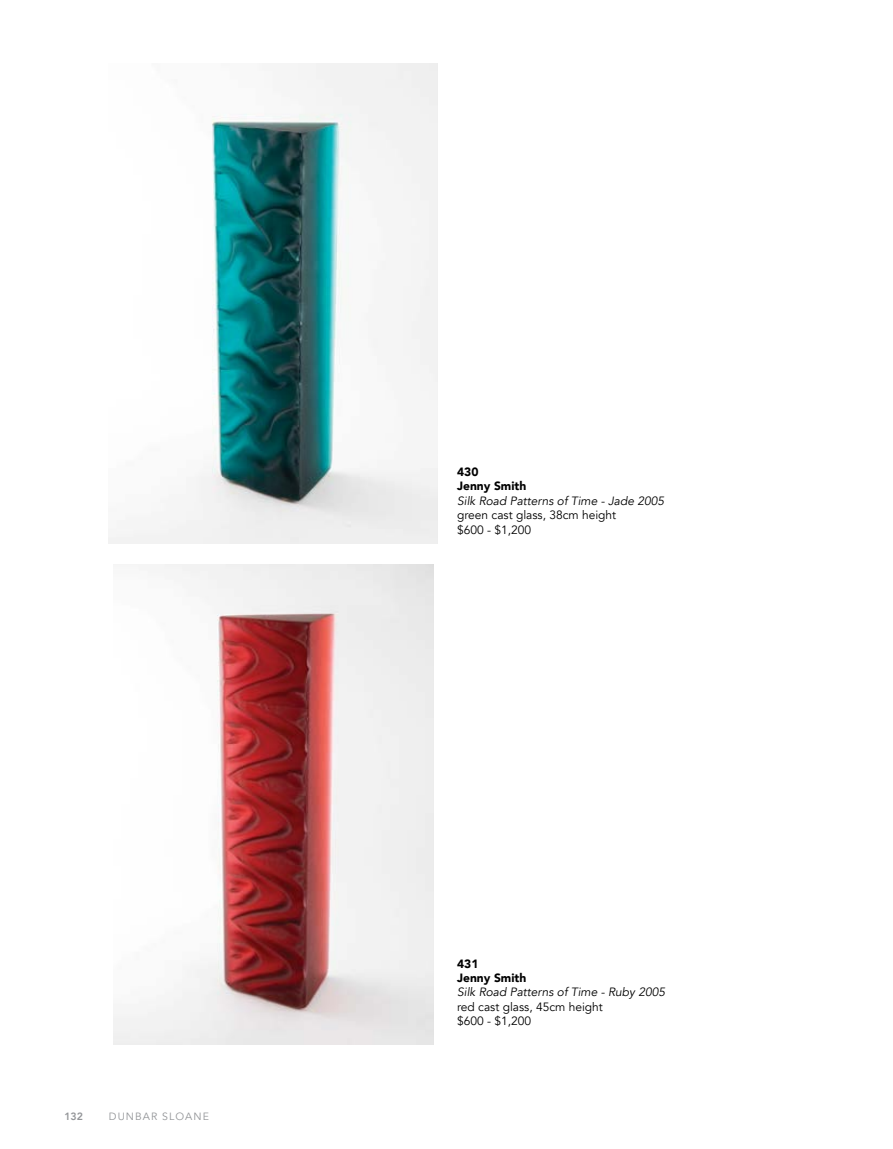
<style>
.page{position:relative;width:893px;height:1149px;background:#fff}
.page>*{position:absolute;margin:0;border:0;box-sizing:border-box;transform-origin:0 0}
.t1{font:12px/14.4px "Avenir";color:#000}
.t2{font:italic 12px "Avenir";color:#000}
.t3{font:900 12px/14.4px "Avenir";color:#000}
.t4{font:10.5px "Avenir";letter-spacing:.1em;color:#939598}
.t5{font:800 10.5px "Avenir";color:#939598}
</style>
<div class="page">
<img style="left:113px;top:564px;width:321px;height:480px">
<img style="left:109px;top:64px;width:329px;height:479px">
<p class="t5" style="left:64px;top:1107px;width:20px">132</p>
<p class="t4" style="left:109px;top:1109px;width:102px">DUNBAR SLOANE</p>
<p class="t3" style="left:457px;top:464px;width:71px">430<br>Jenny Smith</p>
<p class="t2" style="left:457px;top:493px;width:209px">Silk Road Patterns of Time - Jade 2005</p>
<p class="t1" style="left:457px;top:508px;width:161px">green cast glass, 38cm height $600 - $1,200</p>
<p class="t3" style="left:457px;top:955px;width:71px">431<br>Jenny Smith</p>
<p class="t2" style="left:457px;top:984px;width:209px">Silk Road Patterns of Time - Ruby 2005</p>
<p class="t1" style="left:457px;top:999px;width:147px">red cast glass, 45cm height $600 - $1,200</p>
</div>
